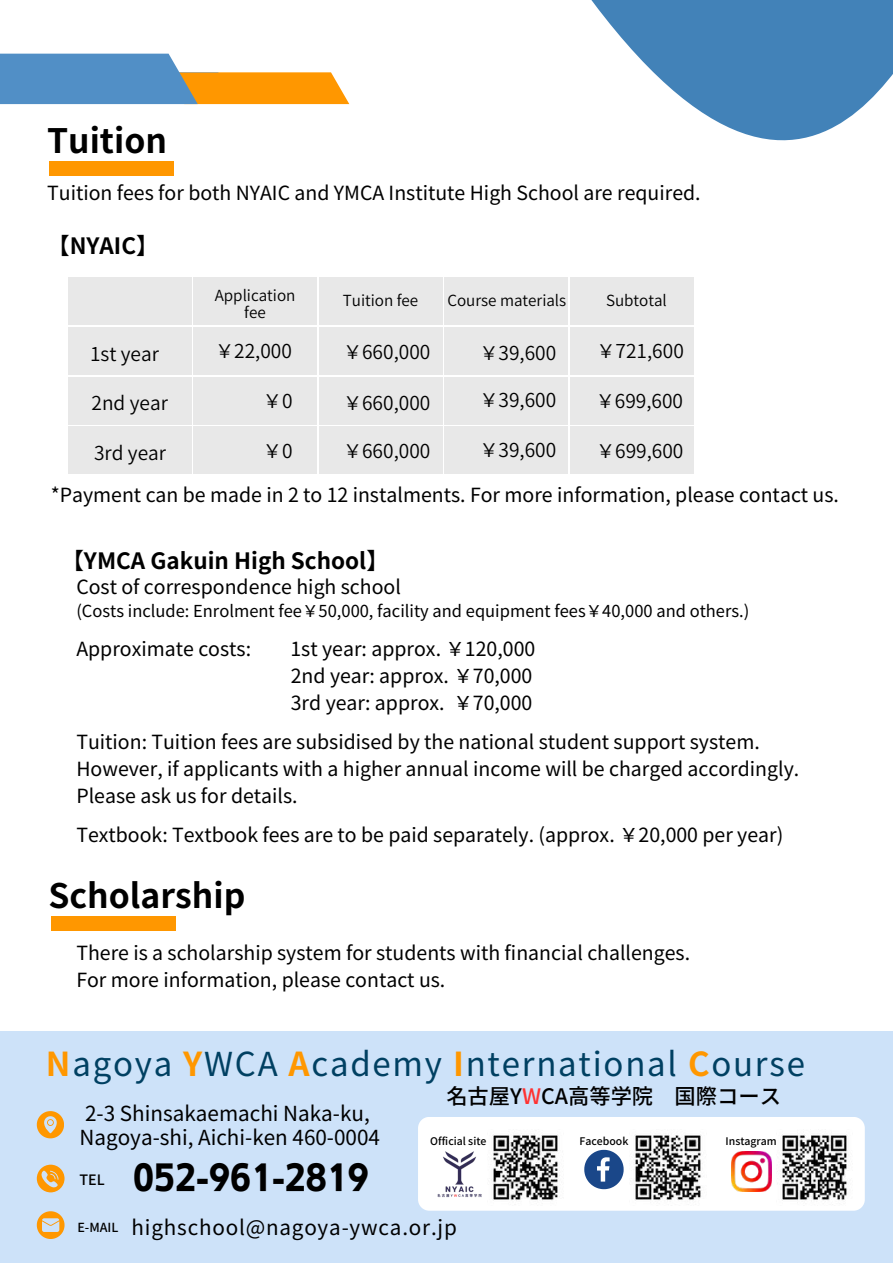
<style>
.page{position:relative;width:893px;height:1264px;background:#fff}
.page>*{position:absolute;margin:0;border:0;box-sizing:border-box;transform-origin:0 0}
.t1{font:700 33.75px "Noto Sans JP";color:#000}
.t2{font:33.6px "Nud Motoya Cedar Std W6";color:#000}
.t3{font:33px "Noto Sans JP";letter-spacing:.055em;color:#004062}
.t4{font:700 22.5px "Noto Sans JP";color:#000}
.t5{font:500 21.3px "Noto Sans JP";color:#000}
.t6{font:20.7px/23.5px "Noto Sans JP";color:#000}
.t7{font:20.7px "Noto Sans JP";letter-spacing:.04em;color:#000}
.t8{font:19.5px/27px "Noto Sans JP";color:#000}
.t9{font:600 19.2px "Noto Sans JP";color:#000}
.t10{font:16.5px "Noto Sans JP";color:#000}
.t11{font:600 15.3px/16.5px "Noto Sans JP";color:#000;text-align:center}
.t12{font:500 14.25px "Noto Sans JP";color:#000}
.t13{font:500 12.45px "Noto Sans JP";color:#000}
.t14{font:500 10.5px "Noto Sans JP";color:#000}
.s1{font-weight:700;color:#ff9700}
.s2{color:#ff3131}
</style>
<div class="page">
<div style="left:0;top:1031px;width:892px;height:231px;background:#cde2f9"></div>
<svg style="left:37px;top:1164px;width:27px;height:28px"></svg>
<svg style="left:37px;top:1211px;width:27px;height:27px"></svg>
<svg style="left:37px;top:1111px;width:27px;height:27px"></svg>
<div style="left:49px;top:161px;width:125px;height:14px;background:#ff9700"></div>
<svg style="left:591px;top:0;width:301px;height:141px;fill:#4282b8"></svg>
<svg style="left:0;top:54px;width:349px;height:50px"></svg>
<div style="left:68px;top:277px;width:123px;height:48px;background:#e8e8e8"></div>
<div style="left:194px;top:277px;width:123px;height:48px;background:#e8e8e8"></div>
<div style="left:319px;top:277px;width:123px;height:48px;background:#e8e8e8"></div>
<div style="left:444px;top:277px;width:124px;height:48px;background:#e8e8e8"></div>
<div style="left:570px;top:277px;width:123px;height:48px;background:#e8e8e8"></div>
<div style="left:68px;top:327px;width:123px;height:47px;background:#e8e8e8"></div>
<div style="left:194px;top:327px;width:123px;height:47px;background:#e8e8e8"></div>
<div style="left:319px;top:327px;width:123px;height:47px;background:#e8e8e8"></div>
<div style="left:444px;top:327px;width:124px;height:47px;background:#e8e8e8"></div>
<div style="left:570px;top:327px;width:123px;height:47px;background:#e8e8e8"></div>
<div style="left:68px;top:376px;width:123px;height:48px;background:#e8e8e8"></div>
<div style="left:194px;top:376px;width:123px;height:48px;background:#e8e8e8"></div>
<div style="left:319px;top:376px;width:123px;height:48px;background:#e8e8e8"></div>
<div style="left:444px;top:376px;width:124px;height:48px;background:#e8e8e8"></div>
<div style="left:570px;top:376px;width:123px;height:48px;background:#e8e8e8"></div>
<div style="left:68px;top:426px;width:123px;height:48px;background:#e8e8e8"></div>
<div style="left:194px;top:426px;width:123px;height:48px;background:#e8e8e8"></div>
<div style="left:319px;top:426px;width:123px;height:48px;background:#e8e8e8"></div>
<div style="left:444px;top:426px;width:124px;height:48px;background:#e8e8e8"></div>
<div style="left:570px;top:426px;width:123px;height:48px;background:#e8e8e8"></div>
<div style="left:51px;top:916px;width:124px;height:14px;background:#ff9700"></div>
<div style="left:418px;top:1116px;width:446px;height:94px;background:#fff;border-radius:11px"></div>
<img style="left:500px;top:1134px;width:60px;height:67px">
<img style="left:635px;top:1134px;width:68px;height:67px">
<img style="left:418px;top:1134px;width:82px;height:77px">
<svg style="left:584px;top:1149px;width:39px;height:40px"></svg>
<img style="left:731px;top:1151px;width:40px;height:40px">
<img style="left:782px;top:1134px;width:66px;height:67px">
<h1 class="t1" style="left:47px;top:113px;width:121px">Tuition</h1>
<p class="t8" style="left:47px;top:179px;width:655px">Tuition fees for both NYAIC and YMCA Institute High School are required.</p>
<p class="t4" style="left:47px;top:228px;width:113px">【NYAIC】</p>
<p class="t9" style="left:90px;top:338px;width:70px">1st year</p>
<p class="t9" style="left:92px;top:388px;width:78px">2nd year</p>
<p class="t9" style="left:94px;top:438px;width:74px">3rd year</p>
<p class="t11" style="left:215px;top:286px;width:82px">Application fee</p>
<p class="t9" style="left:215px;top:336px;width:78px">￥22,000</p>
<p class="t9" style="left:263px;top:385px;width:31px">￥0</p>
<p class="t9" style="left:263px;top:435px;width:31px">￥0</p>
<p class="t11" style="left:343px;top:291px;width:77px">Tuition fee</p>
<p class="t9" style="left:343px;top:337px;width:89px">￥660,000</p>
<p class="t9" style="left:343px;top:388px;width:89px">￥660,000</p>
<p class="t9" style="left:343px;top:435px;width:89px">￥660,000</p>
<p class="t11" style="left:447px;top:291px;width:120px">Course materials</p>
<p class="t11" style="left:606px;top:291px;width:62px">Subtotal</p>
<p class="t9" style="left:479px;top:337px;width:78px">￥39,600</p>
<p class="t9" style="left:479px;top:384px;width:78px">￥39,600</p>
<p class="t9" style="left:479px;top:434px;width:78px">￥39,600</p>
<p class="t9" style="left:596px;top:336px;width:89px">￥721,600</p>
<p class="t9" style="left:595px;top:386px;width:89px">￥699,600</p>
<p class="t9" style="left:596px;top:436px;width:89px">￥699,600</p>
<p class="t8" style="left:51px;top:480px;width:789px">*Payment can be made in 2 to 12 instalments. For more information, please contact us.</p>
<p class="t4" style="left:61px;top:543px;width:329px">【YMCA Gakuin High School】</p>
<p class="t8" style="left:76px;top:572px;width:326px">Cost of correspondence high school</p>
<p class="t10" style="left:76px;top:598px;width:674px">(Costs include: Enrolment fee￥50,000, facility and equipment fees￥40,000 and others.)</p>
<p class="t8" style="left:76px;top:634px;width:176px">Approximate costs:</p>
<p class="t8" style="left:290px;top:634px;width:246px">1st year: approx. ￥120,000<br>2nd year: approx. ￥70,000<br>3rd year: approx. ￥70,000</p>
<p class="t8" style="left:76px;top:727px;width:724px">Tuition: Tuition fees are subsidised by the national student support system.<br>However, if applicants with a higher annual income will be charged accordingly.<br>Please ask us for details.</p>
<p class="t8" style="left:76px;top:819px;width:708px">Textbook: Textbook fees are to be paid separately. (approx. ￥20,000 per year)</p>
<h1 class="t1" style="left:48px;top:868px;width:198px">Scholarship</h1>
<p class="t8" style="left:76px;top:938px;width:615px">There is a scholarship system for students with financial challenges.<br>For more information, please contact us.</p>
<h3 class="t3" style="left:46px;top:1038px;width:760px"><span class="s1">N</span>agoya <span class="s1">Y</span>WCA <span class="s1">A</span>cademy <span class="s1">I</span>nternational <span class="s1">C</span>ourse</h3>
<p class="t5" style="left:446px;top:1078px;width:336px">名古屋Y<span class="s2">W</span>CA高等学院 国際コース</p>
<p class="t6" style="left:79px;top:1100px;width:302px">2-3 Shinsakaemachi Naka-ku,<br>Nagoya-shi, Aichi-ken 460-0004</p>
<p class="t14" style="left:430px;top:1132px;width:58px">Official site</p>
<p class="t14" style="left:579px;top:1132px;width:50px">Facebook</p>
<p class="t14" style="left:725px;top:1132px;width:53px">Instagram</p>
<p class="t12" style="left:79px;top:1167px;width:27px">TEL</p>
<p class="t13" style="left:77px;top:1217px;width:42px">E-MAIL</p>
<h2 class="t2" style="left:133px;top:1160px;width:237px">052-961-2819</h2>
<p class="t7" style="left:132px;top:1211px;width:327px">highschool@nagoya-ywca.or.jp</p>
</div>
